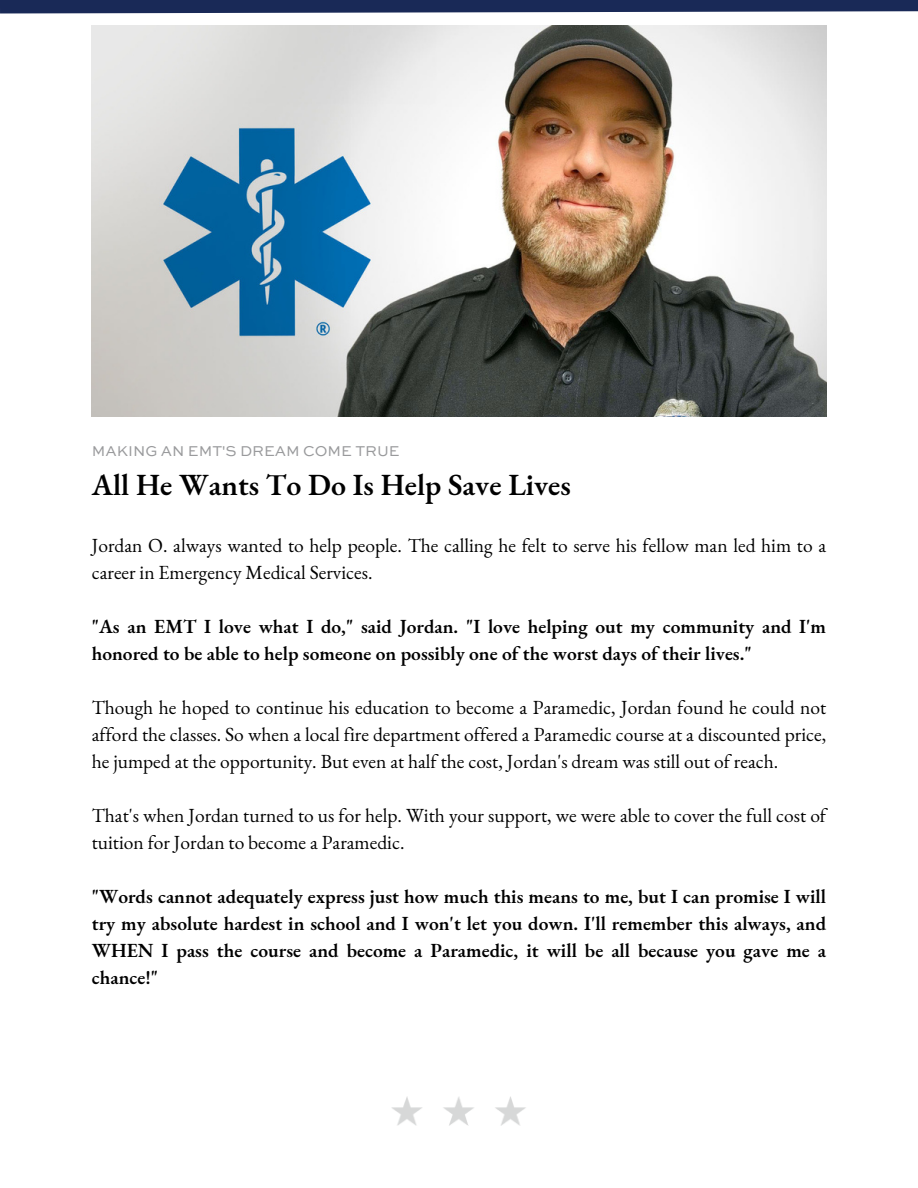
<style>
.page{position:relative;width:918px;height:1188px;background:#fff}
.page>*{position:absolute;margin:0;border:0;box-sizing:border-box;transform-origin:0 0}
.t1{font:600 30px "EB Garamond";color:#000}
.t2{font:19.5px/27px "EB Garamond";color:#000}
.t3{font:600 19.5px/27px "EB Garamond";color:#000}
.t4{font:15px "Sweet Sans Pro";color:#999a9c}
</style>
<div class="page">
<svg style="left:0;top:0;width:918px;height:14px;background:#33416a"></svg>
<img style="left:392px;top:1096px;width:134px;height:29px">
<img style="left:92px;top:25px;width:734px;height:392px">
<p class="t4" style="left:92px;top:444px;width:309px">MAKING AN EMT'S DREAM COME TRUE</p>
<h1 class="t1" style="left:92px;top:465px;width:481px">All He Wants To Do Is Help Save Lives</h1>
<p class="t2" style="left:92px;top:531px;width:736px">Jordan O. always wanted to help people. The calling he felt to serve his fellow man led him to a career in Emergency Medical Services.</p>
<p class="t3" style="left:92px;top:612px;width:736px">"As an EMT I love what I do," said Jordan. "I love helping out my community and I'm honored to be able to help someone on possibly one of the worst days of their lives."</p>
<p class="t2" style="left:92px;top:693px;width:736px;text-align:justify">Though he hoped to continue his education to become a Paramedic, Jordan found he could not afford the classes. So when a local fire department offered a Paramedic course at a discounted price, he jumped at the opportunity. But even at half the cost, Jordan's dream was still out of reach.</p>
<p class="t2" style="left:92px;top:801px;width:736px">That's when Jordan turned to us for help. With your support, we were able to cover the full cost of tuition for Jordan to become a Paramedic.</p>
<p class="t3" style="left:92px;top:882px;width:736px;text-align:justify">"Words cannot adequately express just how much this means to me, but I can promise I will try my absolute hardest in school and I won't let you down. I'll remember this always, and WHEN I pass the course and become a Paramedic, it will be all because you gave me a chance!"</p>
</div>
